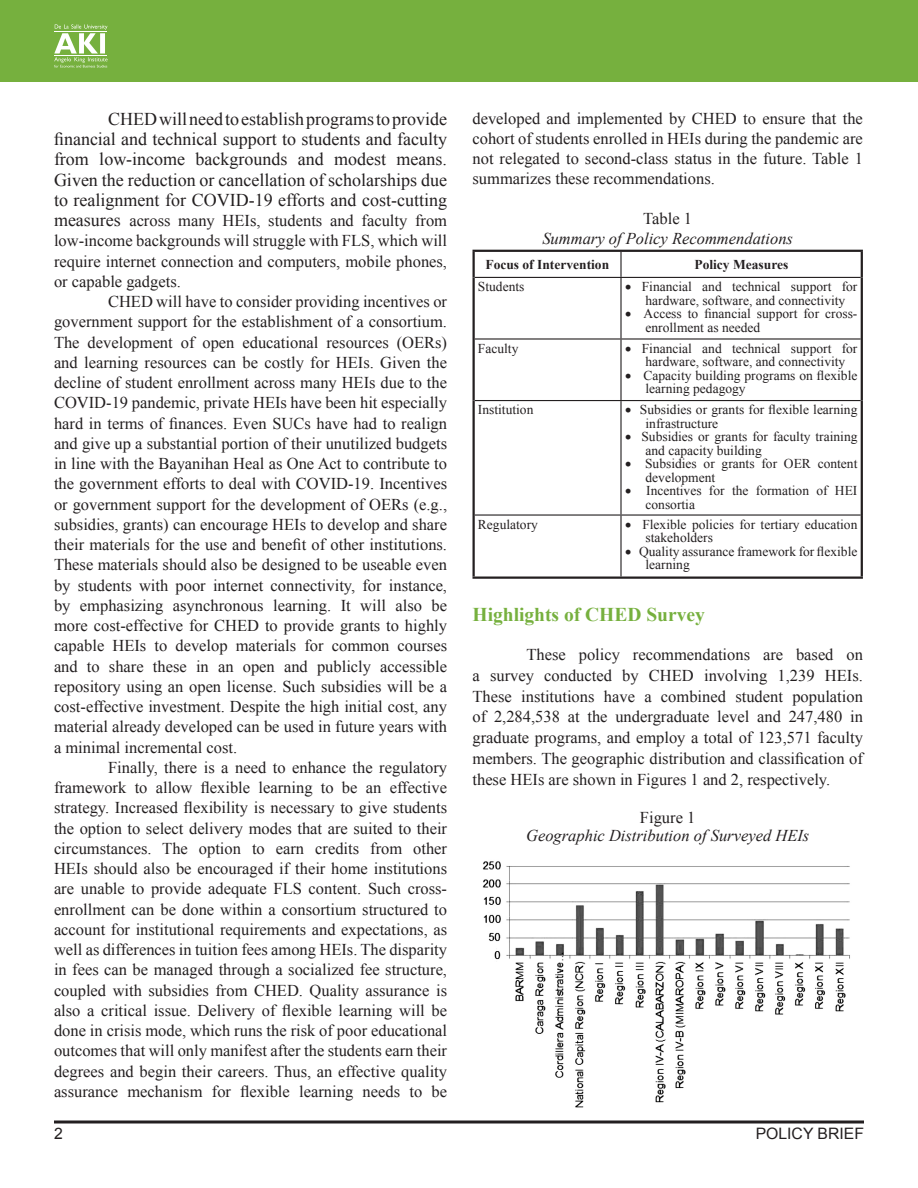
<style>
.page{position:relative;width:918px;height:1188px;background:#fff}
.page>*{position:absolute;margin:0;border:0;box-sizing:border-box;transform-origin:0 0}
.t1{font:700 19.5px "Times New Roman";color:#76b03e}
.t2{font:18px/20.2px "Times New Roman";color:#231f20;text-align:justify}
.t3{font:16.5px/20.2px "Times New Roman";color:#231f20;text-align:justify}
.t4{font:italic 16.5px "Times New Roman";color:#231f20}
.t5{font:15.75px "Arial";color:#231f20}
.List_Paragraph{font:13.5px/13.5px "Times New Roman";color:#231f20}
.t6{font:700 13.5px "Times New Roman";color:#231f20}
.s1{font-size:18px}
</style>
<div class="page">
<img style="left:482px;top:861px;width:368px;height:247px">
<div style="left:0;top:0;width:918px;height:81px;background:#76b03e"></div>
<svg style="left:54px;top:24px;width:54px;height:43px"></svg>
<hr style="left:54px;top:31px;width:53px;height:1px;background:#fff">
<hr style="left:54px;top:55px;width:53px;height:1px;background:#fff">
<svg style="left:54px;top:1120px;width:810px;height:4px;background:#595657"></svg>
<hr style="left:472px;top:250px;width:149px;height:2px;background:#231f20">
<hr style="left:472px;top:252px;width:3px;height:25px;background:#231f20">
<hr style="left:621px;top:250px;width:242px;height:2px;background:#231f20">
<hr style="left:861px;top:252px;width:2px;height:25px;background:#231f20">
<hr style="left:472px;top:277px;width:3px;height:62px;background:#231f20">
<hr style="left:861px;top:277px;width:2px;height:62px;background:#231f20">
<hr style="left:472px;top:339px;width:3px;height:62px;background:#231f20">
<hr style="left:861px;top:339px;width:2px;height:62px;background:#231f20">
<hr style="left:472px;top:401px;width:3px;height:114px;background:#231f20">
<hr style="left:861px;top:401px;width:2px;height:114px;background:#231f20">
<hr style="left:472px;top:515px;width:3px;height:62px;background:#231f20">
<hr style="left:861px;top:515px;width:2px;height:62px;background:#231f20">
<hr style="left:472px;top:577px;width:149px;height:2px;background:#231f20">
<hr style="left:621px;top:577px;width:242px;height:2px;background:#231f20">
<hr style="left:620px;top:252px;width:2px;height:25px;background:#231f20">
<hr style="left:475px;top:277px;width:146px;height:1px;background:#231f20">
<hr style="left:621px;top:277px;width:240px;height:1px;background:#231f20">
<hr style="left:620px;top:278px;width:2px;height:60px;background:#231f20">
<hr style="left:475px;top:338px;width:146px;height:2px;background:#231f20">
<hr style="left:621px;top:338px;width:240px;height:2px;background:#231f20">
<hr style="left:620px;top:340px;width:2px;height:60px;background:#231f20">
<hr style="left:475px;top:400px;width:146px;height:1px;background:#231f20">
<hr style="left:621px;top:400px;width:240px;height:1px;background:#231f20">
<hr style="left:620px;top:401px;width:2px;height:113px;background:#231f20">
<hr style="left:475px;top:514px;width:146px;height:2px;background:#231f20">
<hr style="left:621px;top:514px;width:240px;height:2px;background:#231f20">
<hr style="left:620px;top:516px;width:2px;height:61px;background:#231f20">
<p class="t2" style="left:54px;top:108px;width:395px;text-indent:54px">CHED will need to establish programs to provide financial and technical support to students and faculty from low-income backgrounds and modest means.<br>Given the reduction or cancellation of scholarships due to realignment for COVID-19 efforts and cost-cutting</p>
<p class="t3" style="left:54px;top:210px;width:395px"><span class="s1">measures</span> across many HEIs, students and faculty from low-income backgrounds will struggle with FLS, which will require internet connection and computers, mobile phones, or capable gadgets.</p>
<p class="t3" style="left:54px;top:291px;width:395px;text-indent:54px">CHED will have to consider providing incentives or government support for the establishment of a consortium.<br>The development of open educational resources (OERs) and learning resources can be costly for HEIs. Given the decline of student enrollment across many HEIs due to the COVID-19 pandemic, private HEIs have been hit especially hard in terms of finances. Even SUCs have had to realign and give up a substantial portion of their unutilized budgets in line with the Bayanihan Heal as One Act to contribute to the government efforts to deal with COVID-19. Incentives or government support for the development of OERs (e.g., subsidies, grants) can encourage HEIs to develop and share their materials for the use and benefit of other institutions.<br>These materials should also be designed to be useable even by students with poor internet connectivity, for instance, by emphasizing asynchronous learning. It will also be more cost-effective for CHED to provide grants to highly capable HEIs to develop materials for common courses and to share these in an open and publicly accessible repository using an open license. Such subsidies will be a cost-effective investment. Despite the high initial cost, any material already developed can be used in future years with a minimal incremental cost.</p>
<p class="t3" style="left:54px;top:757px;width:395px;text-indent:54px">Finally, there is a need to enhance the regulatory framework to allow flexible learning to be an effective strategy. Increased flexibility is necessary to give students the option to select delivery modes that are suited to their circumstances. The option to earn credits from other HEIs should also be encouraged if their home institutions are unable to provide adequate FLS content. Such cross&shy;enrollment can be done within a consortium structured to account for institutional requirements and expectations, as well as differences in tuition fees among HEIs. The disparity in fees can be managed through a socialized fee structure, coupled with subsidies from CHED. Quality assurance is also a critical issue. Delivery of flexible learning will be done in crisis mode, which runs the risk of poor educational outcomes that will only manifest after the students earn their degrees and begin their careers. Thus, an effective quality assurance mechanism for flexible learning needs to be</p>
<p class="t3" style="left:472px;top:108px;width:392px">developed and implemented by CHED to ensure that the cohort of students enrolled in HEIs during the pandemic are not relegated to second-class status in the future. Table 1 summarizes these recommendations.</p>
<p class="t3" style="left:643px;top:208px;width:50px">Table 1</p>
<p class="t4" style="left:542px;top:227px;width:252px">Summary of Policy Recommendations</p>
<p class="t6" style="left:485px;top:255px;width:125px">Focus of Intervention</p>
<p class="t6" style="left:694px;top:255px;width:95px">Policy Measures</p>
<p class="List_Paragraph" style="left:478px;top:280px;width:48px">Students</p>
<p class="List_Paragraph" style="left:646px;top:280px;width:213px;text-indent:-20px">• Financial and technical support for hardware, software, and connectivity</p>
<p class="List_Paragraph" style="left:646px;top:307px;width:213px;text-indent:-20px">• Access to financial support for cross&shy;enrollment as needed</p>
<p class="List_Paragraph" style="left:478px;top:341px;width:42px">Faculty</p>
<p class="List_Paragraph" style="left:646px;top:341px;width:213px;text-indent:-20px">• Financial and technical support for hardware, software, and connectivity</p>
<p class="List_Paragraph" style="left:646px;top:368px;width:213px;text-indent:-20px">• Capacity building programs on flexible learning pedagogy</p>
<p class="List_Paragraph" style="left:478px;top:403px;width:57px">Institution</p>
<p class="List_Paragraph" style="left:646px;top:403px;width:213px;text-indent:-20px">• Subsidies or grants for flexible learning infrastructure</p>
<p class="List_Paragraph" style="left:646px;top:430px;width:213px;text-indent:-20px">• Subsidies or grants for faculty training and capacity building</p>
<p class="List_Paragraph" style="left:646px;top:457px;width:213px;text-indent:-20px">• Subsidies or grants for OER content development</p>
<p class="List_Paragraph" style="left:646px;top:484px;width:213px;text-indent:-20px">• Incentives for the formation of HEI consortia</p>
<p class="List_Paragraph" style="left:478px;top:517px;width:61px">Regulatory</p>
<p class="List_Paragraph" style="left:646px;top:517px;width:213px;text-indent:-20px">• Flexible policies for tertiary education stakeholders</p>
<p class="List_Paragraph" style="left:646px;top:544px;width:213px;text-indent:-20px">• Quality assurance framework for flexible learning</p>
<p class="t1" style="left:472px;top:601px;width:234px">Highlights of CHED Survey</p>
<p class="t3" style="left:472px;top:644px;width:392px;line-height:20.7px;text-indent:54px">These policy recommendations are based on a survey conducted by CHED involving 1,239 HEIs.<br>These institutions have a combined student population of 2,284,538 at the undergraduate level and 247,480 in graduate programs, and employ a total of 123,571 faculty members. The geographic distribution and classification of these HEIs are shown in Figures 1 and 2, respectively.</p>
<p class="t3" style="left:640px;top:807px;width:57px">Figure 1</p>
<p class="t4" style="left:526px;top:825px;width:285px">Geographic Distribution of Surveyed HEIs</p>
<p class="t5" style="left:54px;top:1123px;width:10px">2</p>
<p class="t5" style="left:756px;top:1123px;width:110px">POLICY BRIEF</p>
</div>
